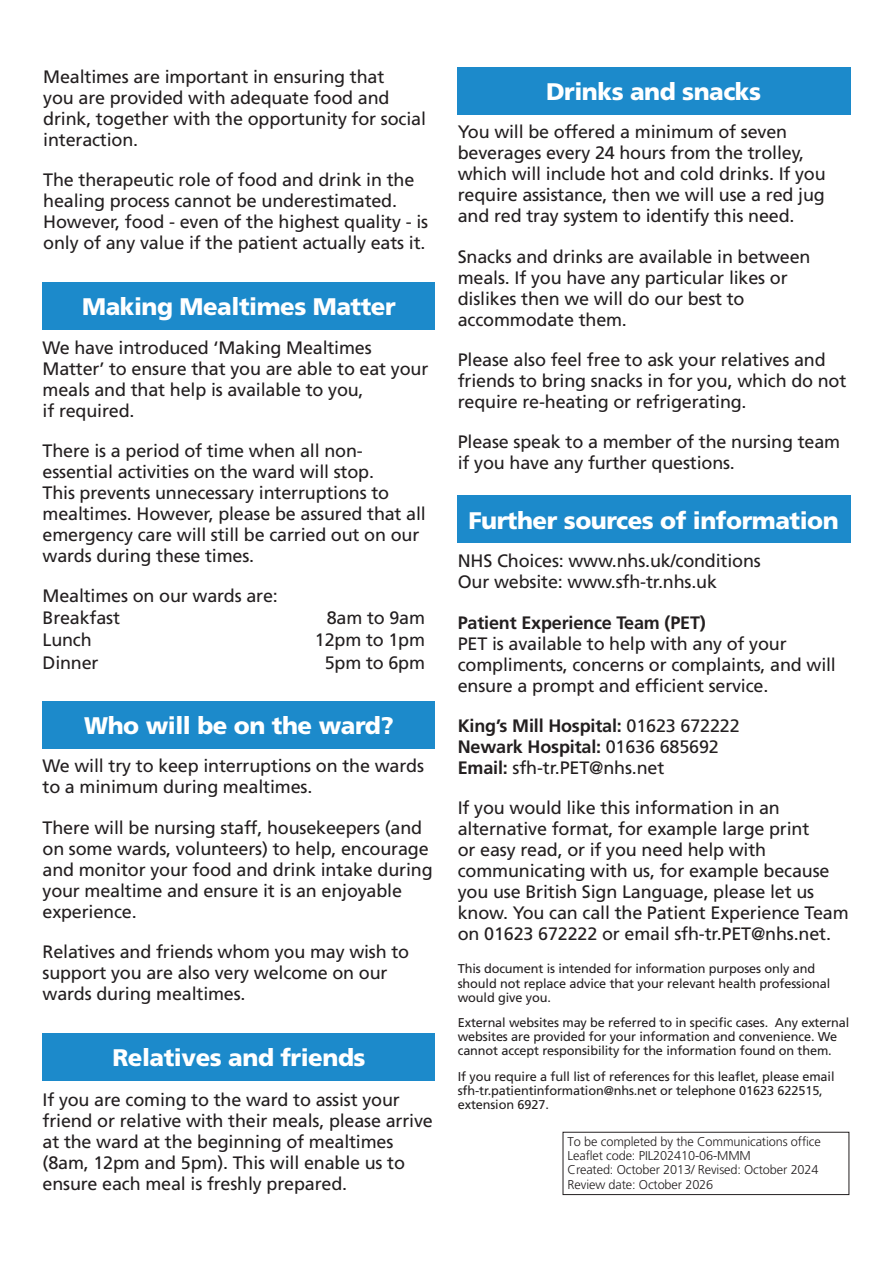
<style>
.page{position:relative;width:893px;height:1263px;background:#fff}
.page>*{position:absolute;margin:0;border:0;box-sizing:border-box;transform-origin:0 0}
.t1{font:900 24px "Frutiger";letter-spacing:-.02em;color:#fff}
.t2{font:18px/21px "Frutiger";letter-spacing:-.01em;color:#231f20}
.t3{font:700 18px/21px "Frutiger";letter-spacing:-.01em;color:#231f20}
.t4{font:12.75px/14.2px "Frutiger";letter-spacing:-.01em;color:#231f20}
.t5{font:300 12.75px/14.1px "Frutiger LT Pro";letter-spacing:-.01em;color:#231f20}
.s1{font-weight:700}
.s2{font-weight:400}
</style>
<div class="page">
<div style="left:43px;top:701px;width:392px;height:47px;background:#1c8acb"></div>
<div style="left:457px;top:67px;width:393px;height:47px;background:#1c8acb"></div>
<div style="left:457px;top:495px;width:393px;height:48px;background:#1c8acb"></div>
<div style="left:43px;top:282px;width:392px;height:48px;background:#1c8acb"></div>
<div style="left:43px;top:1033px;width:392px;height:48px;background:#1c8acb"></div>
<div style="left:563px;top:1132px;width:286px;height:63px;border:1px solid #231f20"></div>
<p class="t2" style="left:43px;top:66px;width:384px">Mealtimes are important in ensuring that<br>you are provided with adequate food and drink, together with the opportunity for social interaction.</p>
<p class="t2" style="left:43px;top:169px;width:386px">The therapeutic role of food and drink in the healing process cannot be underestimated.<br>However, food - even of the highest quality - is only of any value if the patient actually eats it.</p>
<p class="t1" style="left:82px;top:292px;width:315px">Making Mealtimes Matter</p>
<p class="t2" style="left:43px;top:337px;width:387px">We have introduced ‘Making Mealtimes Matter’ to ensure that you are able to eat your meals and that help is available to you,<br>if required.</p>
<p class="t2" style="left:43px;top:440px;width:385px">There is a period of time when all non&shy;essential activities on the ward will stop.<br>This prevents unnecessary interruptions to mealtimes. However, please be assured that all emergency care will still be carried out on our wards during these times.</p>
<p class="t2" style="left:43px;top:585px;width:237px">Mealtimes on our wards are:</p>
<p class="t2" style="left:43px;top:607px;width:79px">Breakfast</p>
<p class="t2" style="left:327px;top:607px;width:100px">8am to 9am</p>
<p class="t2" style="left:43px;top:629px;width:51px">Lunch</p>
<p class="t2" style="left:315px;top:629px;width:112px">12pm to 1pm</p>
<p class="t2" style="left:43px;top:652px;width:58px">Dinner</p>
<p class="t2" style="left:325px;top:652px;width:102px">5pm to 6pm</p>
<p class="t1" style="left:84px;top:711px;width:311px">Who will be on the ward?</p>
<p class="t2" style="left:43px;top:755px;width:383px">We will try to keep interruptions on the wards to a minimum during mealtimes.</p>
<p class="t2" style="left:43px;top:817px;width:392px">There will be nursing staff, housekeepers (and on some wards, volunteers) to help, encourage and monitor your food and drink intake during your mealtime and ensure it is an enjoyable experience.</p>
<p class="t2" style="left:43px;top:941px;width:368px">Relatives and friends whom you may wish to support you are also very welcome on our wards during mealtimes.</p>
<p class="t1" style="left:112px;top:1043px;width:255px">Relatives and friends</p>
<p class="t2" style="left:43px;top:1089px;width:392px">If you are coming to the ward to assist your friend or relative with their meals, please arrive at the ward at the beginning of mealtimes (8am, 12pm and 5pm). This will enable us to ensure each meal is freshly prepared.</p>
<p class="t1" style="left:546px;top:77px;width:217px">Drinks and snacks</p>
<p class="t2" style="left:458px;top:122px;width:369px">You will be offered a minimum of seven beverages every 24 hours from the trolley, which will include hot and cold drinks. If you require assistance, then we will use a red jug and red tray system to identify this need.</p>
<p class="t2" style="left:458px;top:246px;width:354px">Snacks and drinks are available in between meals. If you have any particular likes or dislikes then we will do our best to accommodate them.</p>
<p class="t2" style="left:458px;top:349px;width:390px">Please also feel free to ask your relatives and friends to bring snacks in for you, which do not require re-heating or refrigerating.</p>
<p class="t2" style="left:458px;top:431px;width:384px">Please speak to a member of the nursing team if you have any further questions.</p>
<p class="t1" style="left:468px;top:506px;width:372px">Further sources of information</p>
<p class="t2" style="left:458px;top:550px;width:305px">NHS Choices: www.nhs.uk/conditions<br>Our website: www.sfh-tr.nhs.uk</p>
<p class="t2" style="left:458px;top:612px;width:380px"><span class="s1">Patient Experience Team (PET)<br></span>PET is available to help with any of your compliments, concerns or complaints, and will ensure a prompt and efficient service.</p>
<p class="t3" style="left:458px;top:715px;width:283px">King’s Mill Hospital: <span class="s2">01623 672222<br></span>Newark Hospital: <span class="s2">01636 685692<br></span>Email: <span class="s2">sfh-tr.PET@nhs.net</span></p>
<p class="t2" style="left:458px;top:797px;width:392px">If you would like this information in an alternative format, for example large print<br>or easy read, or if you need help with communicating with us, for example because you use British Sign Language, please let us know. You can call the Patient Experience Team on 01623 672222 or email sfh-tr.PET@nhs.net.</p>
<p class="t4" style="left:458px;top:962px;width:374px">This document is intended for information purposes only and should not replace advice that your relevant health professional would give you.</p>
<p class="t4" style="left:458px;top:1015px;width:393px">External websites may be referred to in specific cases. Any external websites are provided for your information and convenience. We cannot accept responsibility for the information found on them.</p>
<p class="t4" style="left:458px;top:1069px;width:378px">If you require a full list of references for this leaflet, please email sfh-tr.patientinformation@nhs.net or telephone 01623 622515, extension 6927.</p>
<p class="t5" style="left:568px;top:1135px;width:255px">To be completed by the Communications office Leaflet code: PIL202410-06-MMM<br>Created: October 2013/ Revised: October 2024<br>Review date: October 2026</p>
</div>
